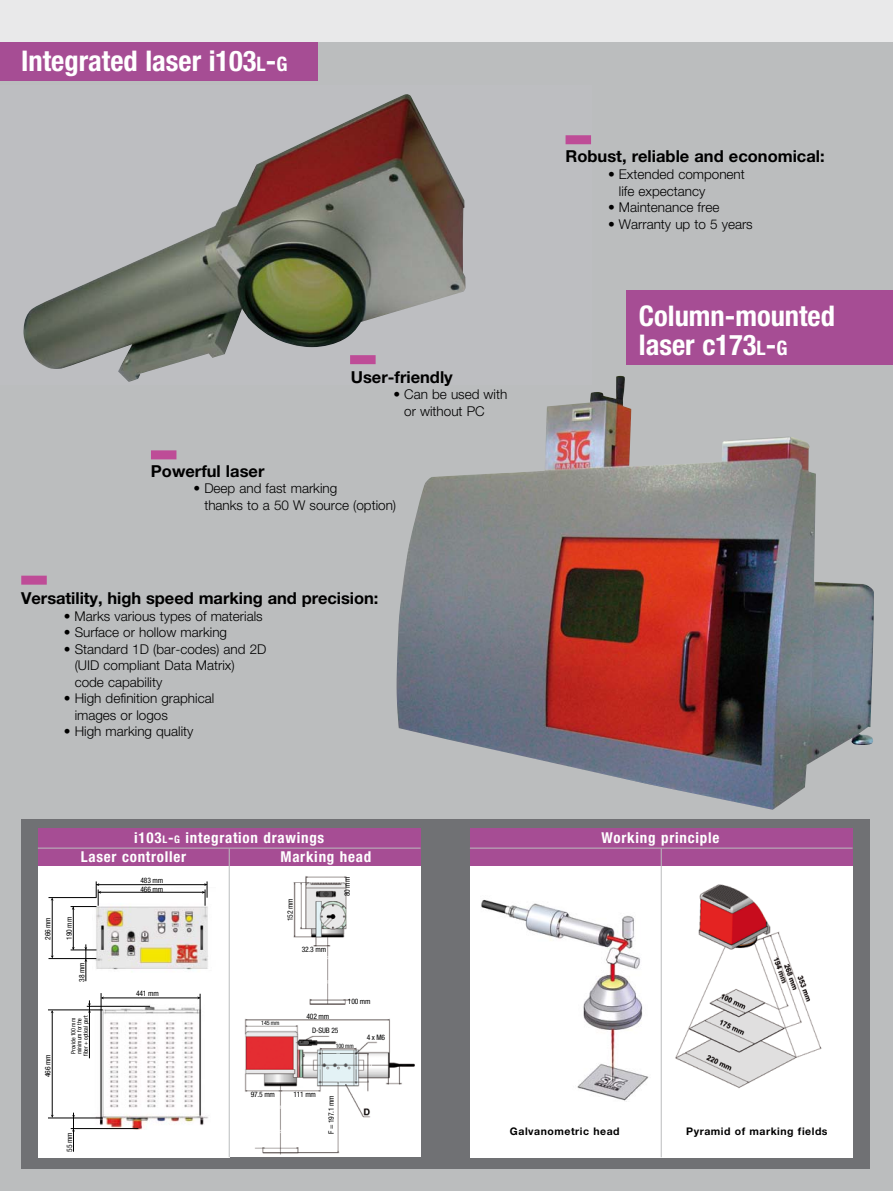
<style>
.page{position:relative;width:893px;height:1191px;background:#e9e9ea}
.page>*{position:absolute;margin:0;border:0;box-sizing:border-box;transform-origin:0 0}
.t1{font:700 condensed 28.5px/28.5px "Helvetica Neue LT";color:#fff}
.t2{font:700 16.5px "Helvetica Neue LT";color:#000}
.t3{font:700 condensed 15px/18.8px "Helvetica Neue LT";letter-spacing:.05em;color:#fff}
.t4{font:300 13.5px/16.5px "Helvetica Neue LT";color:#000}
.t5{font:700 10.5px "Helvetica Neue LT";letter-spacing:.05em;color:#000}
.t6{font:condensed 7.5px/9px "Helvetica Neue LT";letter-spacing:-.02em;color:#000}
.t7{font:condensed 6px/6px "Helvetica Neue LT";letter-spacing:-.01em;color:#000;text-align:center}
.s1{font-size:19.95px}
.s2{font-style:inherit}
.s3{font-size:10.5px}
</style>
<div class="page">
<div style="left:0;top:43px;width:893px;height:1148px;background:#bbbdbe"></div>
<div style="left:0;top:43px;width:317px;height:38px;background:#a64d94"></div>
<img style="left:396px;top:376px;width:478px;height:433px">
<div style="left:0;top:85px;width:591px;height:299px;background:#bdbec1"></div>
<img style="left:23px;top:94px;width:442px;height:288px">
<div style="left:626px;top:290px;width:267px;height:75px;background:#a64d94"></div>
<div style="left:21px;top:575px;width:26px;height:9px;background:#be4c97"></div>
<div style="left:566px;top:135px;width:25px;height:9px;background:#be4c97"></div>
<div style="left:350px;top:355px;width:26px;height:9px;background:#be4c97"></div>
<div style="left:151px;top:450px;width:25px;height:9px;background:#be4c97"></div>
<div style="left:21px;top:819px;width:849px;height:349px;background:#707174"></div>
<div style="left:661px;top:861px;width:192px;height:296px;background:#fff"></div>
<img style="left:675px;top:884px;width:147px;height:204px">
<div style="left:470px;top:861px;width:191px;height:296px;background:#fff"></div>
<img style="left:481px;top:899px;width:168px;height:203px">
<div style="left:470px;top:828px;width:383px;height:38px;background:#a64d94"></div>
<hr style="left:661px;top:848px;width:1px;height:309px;background:#bbbdbe">
<div style="left:38px;top:861px;width:191px;height:296px;background:#fff"></div>
<hr style="left:470px;top:847px;width:383px;height:1px;background:#bbbdbe">
<img style="left:92px;top:891px;width:116px;height:81px">
<div style="left:229px;top:862px;width:192px;height:295px;background:#fff"></div>
<img style="left:244px;top:876px;width:171px;height:278px">
<img style="left:51px;top:993px;width:158px;height:136px">
<hr style="left:96px;top:884px;width:111px;height:1px;background:#000">
<hr style="left:98px;top:892px;width:107px;height:1px;background:#000">
<hr style="left:49px;top:897px;width:47px;height:1px;background:#000">
<hr style="left:49px;top:958px;width:47px;height:1px;background:#000">
<hr style="left:73px;top:906px;width:1px;height:43px;background:#000">
<svg style="left:202px;top:881px;width:6px;height:24px"></svg>
<svg style="left:71px;top:881px;width:30px;height:29px"></svg>
<hr style="left:101px;top:993px;width:1px;height:124px;background:#000">
<hr style="left:200px;top:993px;width:1px;height:122px;background:#000">
<hr style="left:102px;top:997px;width:98px;height:1px;background:#000">
<hr style="left:87px;top:1006px;width:63px;height:1px;background:#000">
<hr style="left:89px;top:1000px;width:1px;height:58px;background:#000">
<hr style="left:48px;top:1009px;width:55px;height:1px;background:#000">
<hr style="left:48px;top:1117px;width:55px;height:1px;background:#000">
<hr style="left:71px;top:1128px;width:67px;height:1px;background:#000">
<svg style="left:88px;top:1003px;width:3px;height:10px"></svg>
<hr style="left:86px;top:944px;width:1px;height:37px;background:#000">
<svg style="left:71px;top:946px;width:25px;height:4px"></svg>
<hr style="left:73px;top:1112px;width:1px;height:39px;background:#000">
<div style="left:38px;top:828px;width:383px;height:38px;background:#a64d94"></div>
<hr style="left:229px;top:848px;width:1px;height:309px;background:#bbbdbe">
<hr style="left:38px;top:847px;width:383px;height:1px;background:#bbbdbe">
<hr style="left:52px;top:898px;width:1px;height:59px;background:#000">
<hr style="left:52px;top:1011px;width:1px;height:105px;background:#000">
<h1 class="t1" style="left:21px;top:46px;width:268px">Integrated laser i103<span class="s1">l</span><span class="s2">-</span><span class="s1">g</span></h1>
<p class="t2" style="left:351px;top:367px;width:104px">User-friendly</p>
<p class="t4" style="left:404px;top:386px;width:105px;text-indent:-11px">• Can be used with or without PC</p>
<p class="t2" style="left:151px;top:460px;width:115px">Powerful laser</p>
<p class="t4" style="left:204px;top:480px;width:193px;text-indent:-11px">• Deep and fast marking<br>thanks to a 50 W source (option)</p>
<p class="t2" style="left:21px;top:588px;width:359px">Versatility, high speed marking and precision:</p>
<p class="t4" style="left:64px;top:607px;width:200px">• Marks various types of materials</p>
<p class="t4" style="left:64px;top:624px;width:165px">• Surface or hollow marking</p>
<p class="t4" style="left:75px;top:640px;width:193px;text-indent:-11px">• Standard 1D (bar-codes) and 2D (UID compliant Data Matrix) code capability</p>
<p class="t4" style="left:75px;top:690px;width:141px;text-indent:-11px">• High definition graphical images or logos</p>
<p class="t4" style="left:64px;top:723px;width:131px">• High marking quality</p>
<p class="t3" style="left:81px;top:828px;width:245px;text-indent:53px">i103<span class="s3">l</span><span class="s2">-</span><span class="s3">g</span> integration drawings<br>Laser controller</p>
<p class="t3" style="left:280px;top:847px;width:92px">Marking head</p>
<p class="t6" style="left:43px;top:940px;width:24px;rotate:-90deg">266 mm</p>
<p class="t6" style="left:43px;top:1077px;width:24px;rotate:-90deg">466 mm</p>
<p class="t6" style="left:65px;top:939px;width:24px;rotate:-90deg">190 mm</p>
<p class="t6" style="left:77px;top:981px;width:21px;rotate:-90deg">38 mm</p>
<p class="t7" style="left:71px;top:1056px;width:42px;rotate:-90deg">Provide 100 mm minimum for the fiber + optical part</p>
<p class="t6" style="left:140px;top:875px;width:24px">483 mm<br>466 mm</p>
<p class="t6" style="left:136px;top:989px;width:24px">441 mm</p>
<p class="t6" style="left:286px;top:921px;width:24px;rotate:-90deg">152 mm</p>
<p class="t6" style="left:302px;top:944px;width:26px">32.3 mm</p>
<p class="t6" style="left:343px;top:896px;width:21px;rotate:-90deg">80 mm</p>
<p class="t7" style="left:261px;top:1020px;width:20px">145 mm</p>
<p class="t6" style="left:306px;top:1012px;width:24px">402 mm</p>
<p class="t6" style="left:312px;top:1025px;width:28px">D-SUB 25</p>
<p class="t6" style="left:348px;top:997px;width:24px">100 mm</p>
<p class="t6" style="left:367px;top:1032px;width:20px">4 x M6</p>
<p class="t7" style="left:336px;top:1042px;width:20px">100 mm</p>
<p class="t2" style="left:566px;top:146px;width:261px">Robust, reliable and economical:</p>
<p class="t4" style="left:619px;top:166px;width:127px;text-indent:-11px">• Extended component life expectancy</p>
<p class="t4" style="left:608px;top:199px;width:113px">• Maintenance free</p>
<p class="t4" style="left:608px;top:215px;width:146px">• Warranty up to 5 years</p>
<h1 class="t1" style="left:639px;top:301px;width:198px">Column-mounted laser c173<span class="s1">l</span><span class="s2">-</span><span class="s1">g</span></h1>
<p class="t3" style="left:601px;top:828px;width:119px">Working principle</p>
<p class="t6" style="left:65px;top:1152px;width:21px;rotate:-90deg">55 mm</p>
<p class="t6" style="left:251px;top:1090px;width:26px">97.5 mm</p>
<p class="t6" style="left:293px;top:1089px;width:24px">111 mm</p>
<p class="t6" style="left:327px;top:1134px;width:40px;rotate:-90deg">F = 197.1 mm</p>
<p class="t5" style="left:510px;top:1124px;width:111px">Galvanometric head</p>
<p class="t5" style="left:686px;top:1124px;width:143px">Pyramid of marking fields</p>
</div>
